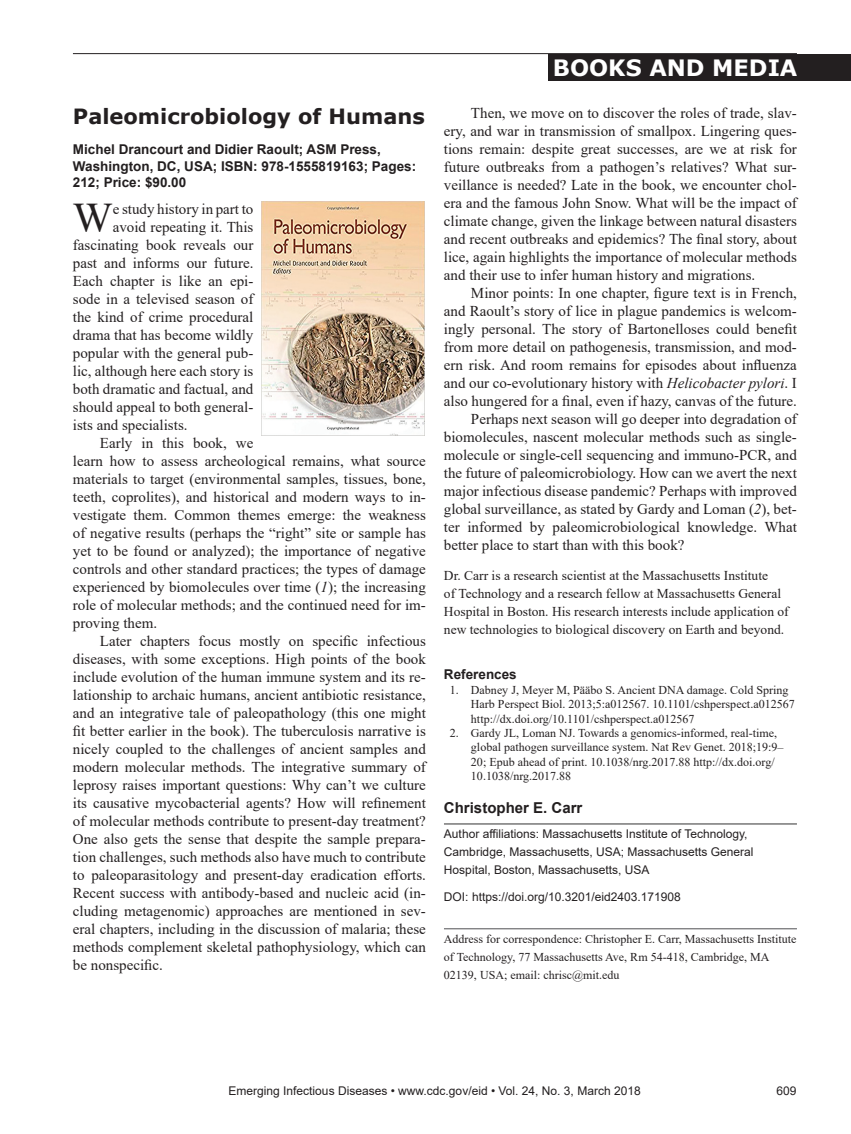
<style>
.page{position:relative;width:851px;height:1134px;background:#fff}
.page>*{position:absolute;margin:0;border:0;box-sizing:border-box;transform-origin:0 0}
.Drop_Cap{font:42.15px "Times New Roman";color:#231f20}
.t1{font:700 22.5px "Verdana";color:#fff}
.Article_Title{font:700 21px "Verdana";color:#231f20}
.Body_Text{font:15px/18px "Times New Roman";color:#231f20;text-align:justify}
.Drop_Cap-2{font:15px "Times New Roman";color:#231f20}
.Authors{font:700 15px "Arial";color:#231f20}
.Bio{font:13.5px/18px "Times New Roman";color:#231f20}
.Book_Review{font:700 13.5px/16.5px "Arial";color:#231f20}
.Ref_Title{font:700 13.5px "Arial";color:#231f20}
.References{font:12px/14.4px "Times New Roman";color:#231f20}
.Affiliations{font:12px/18px "Arial";color:#231f20}
.Correspondence{font:12px/18px "Times New Roman";color:#231f20}
.DOI{font:12px "Arial";color:#231f20}
.s1{font-style:italic}
</style>
<div class="page">
<hr style="left:73px;top:53px;width:723px;height:1px;background:#231f20">
<hr style="left:444px;top:824px;width:353px;height:1px;background:#333">
<hr style="left:444px;top:928px;width:353px;height:1px;background:#636366">
<div style="left:549px;top:54px;width:301px;height:27px;background:#231f20"></div>
<img style="left:261px;top:202px;width:163px;height:233px">
<p class="Article_Title" style="left:73px;top:102px;width:353px">Paleomicrobiology of Humans</p>
<p class="Book_Review" style="left:73px;top:141px;width:345px">Michel Drancourt and Didier Raoult; ASM Press,<br>Washington, DC, USA; ISBN: 978-1555819163; Pages:<br>212; Price: $90.00</p>
<p class="Drop_Cap" style="left:73px;top:188px;width:41px">W</p>
<p class="Drop_Cap-2" style="left:113px;top:198px;width:142px">e study history in part to</p>
<p class="Drop_Cap-2" style="left:113px;top:216px;width:142px">avoid repeating it. This</p>
<p class="Drop_Cap-2" style="left:73px;top:234px;width:182px">fascinating book reveals our</p>
<p class="Drop_Cap-2" style="left:73px;top:252px;width:182px">past and informs our future.</p>
<p class="Drop_Cap-2" style="left:73px;top:270px;width:182px">Each chapter is like an epi-</p>
<p class="Drop_Cap-2" style="left:73px;top:288px;width:182px">sode in a televised season of</p>
<p class="Drop_Cap-2" style="left:73px;top:306px;width:182px">the kind of crime procedural</p>
<p class="Drop_Cap-2" style="left:73px;top:324px;width:182px">drama that has become wildly</p>
<p class="Drop_Cap-2" style="left:73px;top:342px;width:182px">popular with the general pub-</p>
<p class="Drop_Cap-2" style="left:73px;top:360px;width:182px">lic, although here each story is</p>
<p class="Drop_Cap-2" style="left:73px;top:378px;width:182px">both dramatic and factual, and</p>
<p class="Drop_Cap-2" style="left:73px;top:396px;width:182px">should appeal to both general-</p>
<p class="Drop_Cap-2" style="left:73px;top:414px;width:116px">ists and specialists.</p>
<p class="Body_Text" style="left:73px;top:434px;width:354px;text-align:left;text-indent:27px">Early in this book, we<br>learn how to assess archeological remains, what source materials to target (environmental samples, tissues, bone, teeth, coprolites), and historical and modern ways to in&shy;vestigate them. Common themes emerge: the weakness of negative results (perhaps the “right” site or sample has yet to be found or analyzed); the importance of negative controls and other standard practices; the types of damage experienced by biomolecules over time (<span class="s1">1</span>); the increasing role of molecular methods; and the continued need for im&shy;proving them.</p>
<p class="Body_Text" style="left:73px;top:632px;width:354px;text-indent:27px">Later chapters focus mostly on specific infectious diseases, with some exceptions. High points of the book include evolution of the human immune system and its re&shy;lationship to archaic humans, ancient antibiotic resistance, and an integrative tale of paleopathology (this one might fit better earlier in the book). The tuberculosis narrative is nicely coupled to the challenges of ancient samples and modern molecular methods. The integrative summary of leprosy raises important questions: Why can’t we culture its causative mycobacterial agents? How will refinement of molecular methods contribute to present-day treatment?<br>One also gets the sense that despite the sample prepara&shy;tion challenges, such methods also have much to contribute to paleoparasitology and present-day eradication efforts.<br>Recent success with antibody-based and nucleic acid (in&shy;cluding metagenomic) approaches are mentioned in sev&shy;eral chapters, including in the discussion of malaria; these methods complement skeletal pathophysiology, which can be nonspecific.</p>
<p class="t1" style="left:553px;top:51px;width:246px">BOOKS AND MEDIA</p>
<p class="Body_Text" style="left:444px;top:104px;width:354px;text-indent:27px">Then, we move on to discover the roles of trade, slav&shy;ery, and war in transmission of smallpox. Lingering ques&shy;tions remain: despite great successes, are we at risk for future outbreaks from a pathogen’s relatives? What sur&shy;veillance is needed? Late in the book, we encounter chol&shy;era and the famous John Snow. What will be the impact of climate change, given the linkage between natural disasters and recent outbreaks and epidemics? The final story, about lice, again highlights the importance of molecular methods and their use to infer human history and migrations.</p>
<p class="Body_Text" style="left:444px;top:284px;width:354px;text-indent:27px">Minor points: In one chapter, figure text is in French, and Raoult’s story of lice in plague pandemics is welcom&shy;ingly personal. The story of Bartonelloses could benefit from more detail on pathogenesis, transmission, and mod&shy;ern risk. And room remains for episodes about influenza and our co-evolutionary history with <span class="s1">Helicobacter pylori</span>. I also hungered for a final, even if hazy, canvas of the future.</p>
<p class="Body_Text" style="left:444px;top:410px;width:354px;text-indent:27px">Perhaps next season will go deeper into degradation of biomolecules, nascent molecular methods such as single&shy;molecule or single-cell sequencing and immuno-PCR, and the future of paleomicrobiology. How can we avert the next major infectious disease pandemic? Perhaps with improved global surveillance, as stated by Gardy and Loman (<span class="s1">2</span>), bet&shy;ter informed by paleomicrobiological knowledge. What better place to start than with this book?</p>
<p class="Bio" style="left:444px;top:566px;width:346px">Dr. Carr is a research scientist at the Massachusetts Institute<br>of Technology and a research fellow at Massachusetts General Hospital in Boston. His research interests include application of new technologies to biological discovery on Earth and beyond.</p>
<p class="Ref_Title" style="left:444px;top:665px;width:74px">References</p>
<p class="References" style="left:471px;top:682px;width:325px;text-indent:-21px">1. Dabney J, Meyer M, Pääbo S. Ancient DNA damage. Cold Spring<br>Harb Perspect Biol. 2013;5:a012567. 10.1101/cshperspect.a012567 http://dx.doi.org/10.1101/cshperspect.a012567</p>
<p class="References" style="left:471px;top:725px;width:314px;text-indent:-21px">2. Gardy JL, Loman NJ. Towards a genomics-informed, real-time, global pathogen surveillance system. Nat Rev Genet. 2018;19:9– 20; Epub ahead of print. 10.1038/nrg.2017.88 http://dx.doi.org/ 10.1038/nrg.2017.88</p>
<p class="Authors" style="left:444px;top:797px;width:140px">Christopher E. Carr</p>
<p class="Affiliations" style="left:444px;top:825px;width:311px">Author affiliations: Massachusetts Institute of Technology,<br>Cambridge, Massachusetts, USA; Massachusetts General<br>Hospital, Boston, Massachusetts, USA</p>
<p class="DOI" style="left:444px;top:888px;width:238px">DOI: https://doi.org/10.3201/eid2403.171908</p>
<p class="Correspondence" style="left:444px;top:929px;width:354px">Address for correspondence: Christopher E. Carr, Massachusetts Institute of Technology, 77 Massachusetts Ave, Rm 54-418, Cambridge, MA<br>02139, USA; email: chrisc@mit.edu</p>
<p class="Affiliations" style="left:228px;top:1082px;width:413px">Emerging Infectious Diseases • www.cdc.gov/eid • Vol. 24, No. 3, March 2018</p>
<p class="Affiliations" style="left:776px;top:1082px;width:22px">609</p>
</div>
